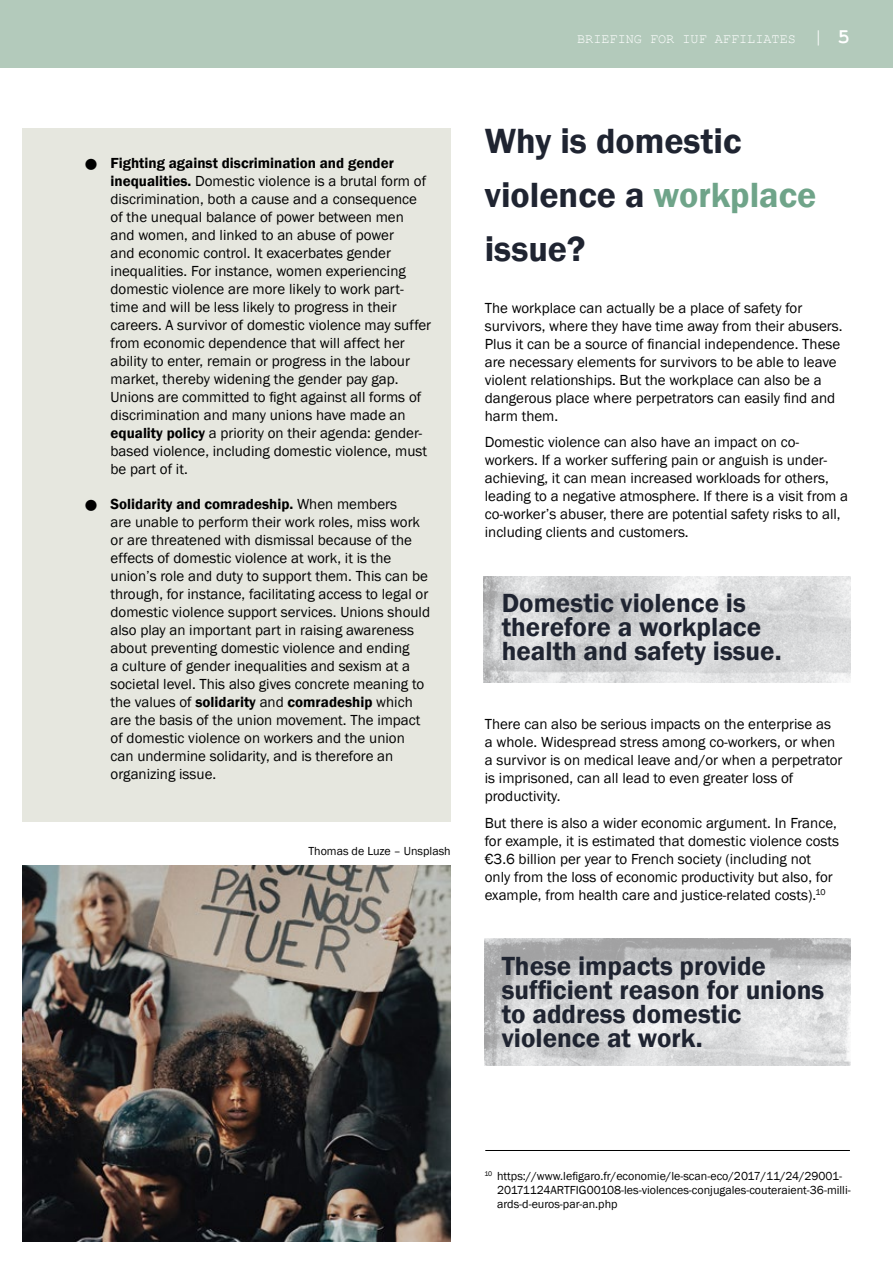
<style>
.page{position:relative;width:893px;height:1263px;background:#fff}
.page>*{position:absolute;margin:0;border:0;box-sizing:border-box;transform-origin:0 0}
.t1{font:600 36px/54px "Franklin Gothic";color:#1f2431}
.t2{font:600 27px/24px "Franklin Gothic";color:#1f2431}
.t3{font:15px/18px "Franklin Gothic";color:#000}
.t4{font:13.5px "Courier New";color:#fff}
.t5{font:12px/14.4px "Franklin Gothic";color:#000}
.s1{font-weight:600}
.s2{font-size:21px}
.s3{font-weight:700;font-size:21px}
.s4{color:#6fa489}
</style>
<div class="page">
<div style="left:0;top:0;width:893px;height:68px;background:#b3cabb"></div>
<img style="left:484px;top:939px;width:367px;height:126px">
<img style="left:484px;top:576px;width:366px;height:106px">
<div style="left:22px;top:128px;width:429px;height:693px;background:#e6e7df"></div>
<img style="left:22px;top:865px;width:429px;height:376px">
<hr style="left:485px;top:1150px;width:365px;height:1px;background:#000">
<p class="t3" style="left:111px;top:154px;width:322px;text-indent:-26px">● <span class="s1">Fighting against discrimination and gender inequalities.</span> Domestic violence is a brutal form of discrimination, both a cause and a consequence of the unequal balance of power between men and women, and linked to an abuse of power<br>and economic control. It exacerbates gender inequalities. For instance, women experiencing domestic violence are more likely to work part&shy;time and will be less likely to progress in their careers. A survivor of domestic violence may suffer from economic dependence that will affect her ability to enter, remain or progress in the labour market, thereby widening the gender pay gap.<br>Unions are committed to fight against all forms of discrimination and many unions have made an <span class="s1">equality policy</span> a priority on their agenda: gender&shy;based violence, including domestic violence, must be part of it.</p>
<p class="t3" style="left:111px;top:495px;width:321px;text-indent:-26px">● <span class="s1">Solidarity and comradeship.</span> When members<br>are unable to perform their work roles, miss work or are threatened with dismissal because of the effects of domestic violence at work, it is the union’s role and duty to support them. This can be through, for instance, facilitating access to legal or domestic violence support services. Unions should also play an important part in raising awareness about preventing domestic violence and ending<br>a culture of gender inequalities and sexism at a societal level. This also gives concrete meaning to the values of <span class="s1">solidarity</span> and <span class="s1">comradeship</span> which are the basis of the union movement. The impact of domestic violence on workers and the union can undermine solidarity, and is therefore an organizing issue.</p>
<p class="t5" style="left:308px;top:844px;width:144px">Thomas de Luze – Unsplash</p>
<p class="t4" style="left:577px;top:31px;width:274px">BRIEFING FOR IUF AFFILIATES <span class="s2">|</span> <span class="s3">5</span></p>
<h1 class="t1" style="left:485px;top:114px;width:333px">Why is domestic violence a <span class="s4">workplace </span>issue?</h1>
<p class="t3" style="left:485px;top:299px;width:359px">The workplace can actually be a place of safety for survivors, where they have time away from their abusers.<br>Plus it can be a source of financial independence. These are necessary elements for survivors to be able to leave violent relationships. But the workplace can also be a dangerous place where perpetrators can easily find and harm them.</p>
<p class="t3" style="left:485px;top:434px;width:365px">Domestic violence can also have an impact on co&shy;workers. If a worker suffering pain or anguish is under&shy;achieving, it can mean increased workloads for others, leading to a negative atmosphere. If there is a visit from a co-worker’s abuser, there are potential safety risks to all, including clients and customers.</p>
<h2 class="t2" style="left:502px;top:592px;width:281px">Domestic violence is therefore a workplace health and safety issue.</h2>
<p class="t3" style="left:485px;top:716px;width:359px">There can also be serious impacts on the enterprise as a whole. Widespread stress among co-workers, or when a survivor is on medical leave and/or when a perpetrator is imprisoned, can all lead to even greater loss of productivity.</p>
<p class="t3" style="left:485px;top:814px;width:356px">But there is also a wider economic argument. In France, for example, it is estimated that domestic violence costs €3.6 billion per year to French society (including not only from the loss of economic productivity but also, for example, from health care and justice-related costs).<sup>10</sup></p>
<h2 class="t2" style="left:502px;top:954px;width:324px">These impacts provide sufficient reason for unions to address domestic violence at work.</h2>
<p class="t5" style="left:497px;top:1169px;width:355px;text-indent:-13px"><sup>10</sup> https://www.lefigaro.fr/economie/le-scan-eco/2017/11/24/29001-<br>20171124ARTFIG00108-les-violences-conjugales-couteraient-36-milli&shy;ards-d-euros-par-an.php</p>
</div>
